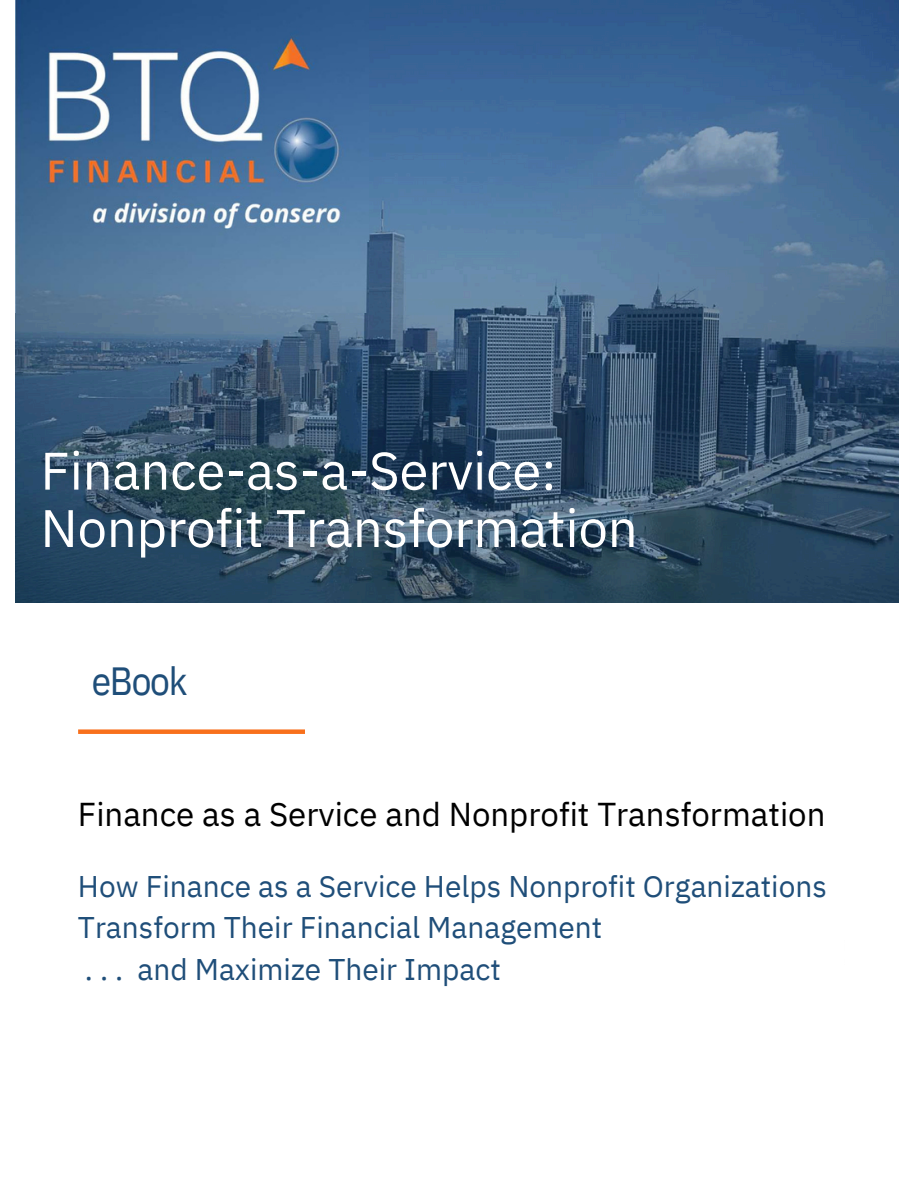
<style>
.page{position:relative;width:918px;height:1188px;background:#fff}
.page>*{position:absolute;margin:0;border:0;box-sizing:border-box;transform-origin:0 0}
.t1{font:52.8px/57.3px "IBM Plex Sans";letter-spacing:-.005em;color:#fff}
.t2{font:39.3px "IBM Plex Sans Cond";letter-spacing:-.035em;color:#1f4e79}
.t3{font:33px "IBM Plex Sans";color:#000}
.t4{font:29.85px/41.7px "IBM Plex Sans";color:#1f4e79}
</style>
<div class="page">
<img style="left:15px;top:0;width:883px;height:603px">
<div style="left:78px;top:729px;width:227px;height:5px;background:#f8701c"></div>
<img style="left:15px;top:0;width:353px;height:313px">
<p class="t1" style="left:40px;top:441px;width:599px">Finance-as-a-Service:<br>Nonprofit Transformation</p>
<p class="t2" style="left:92px;top:655px;width:97px">eBook</p>
<p class="t3" style="left:78px;top:792px;width:749px">Finance as a Service and Nonprofit Transformation</p>
<p class="t4" style="left:78px;top:864px;width:751px">How Finance as a Service Helps Nonprofit Organizations<br>Transform Their Financial Management</p>
<p class="t4" style="left:85px;top:948px;width:417px">. . . and Maximize Their Impact</p>
</div>
